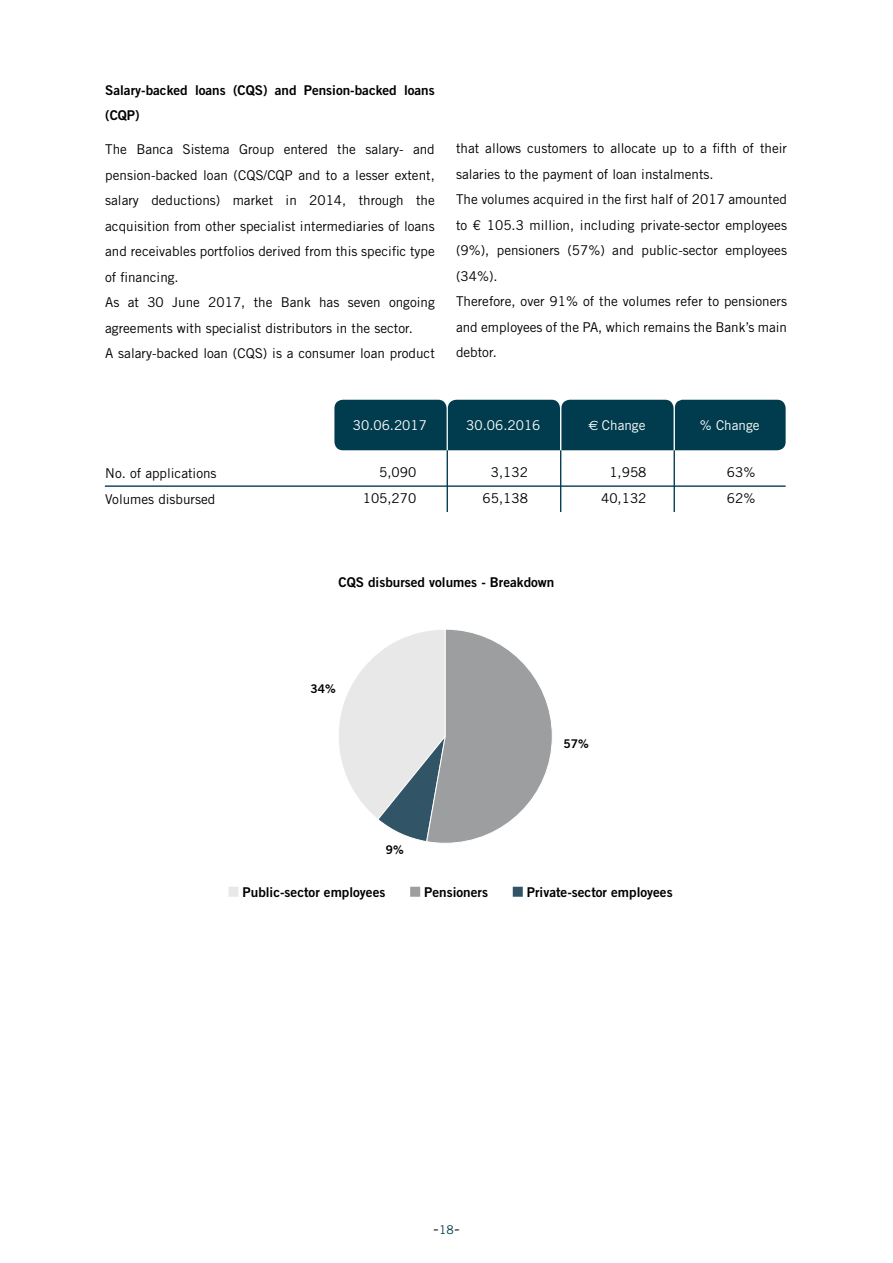
<style>
.page{position:relative;width:893px;height:1263px;background:#fff}
.page>*{position:absolute;margin:0;border:0;box-sizing:border-box;transform-origin:0 0}
.t1{font:18px "Minion Pro";color:#000}
.t2{font:13.5px/25.5px "Trade Gothic LT Std";color:#000}
.t3{font:13.5px/25.5px "Trade Gothic LT Std Bd 2";color:#000}
.t4{font:13.5px "Trade Gothic LT Std";color:#fff}
.t5{font:12px "Trade Gothic LT Std Bd 2";color:#000}
.s1{font-family:"Euro Sans"}
.s2{font-family:"Trade Gothic LT Std";font-size:12px;color:#003c4d}
</style>
<div class="page">
<hr style="left:105px;top:485px;width:681px;height:2px;background:#003c4d">
<hr style="left:674px;top:450px;width:1px;height:62px;background:#003c4d">
<hr style="left:560px;top:450px;width:1px;height:62px;background:#003c4d">
<hr style="left:447px;top:450px;width:1px;height:62px;background:#003c4d">
<div style="left:334px;top:400px;width:452px;height:50px;background:#003c4d"></div>
<svg style="left:339px;top:629px;width:213px;height:214px"></svg>
<div style="left:228px;top:887px;width:10px;height:10px;background:#e8e8e9;border:2px solid #e8e8e9"></div>
<div style="left:410px;top:887px;width:10px;height:10px;background:#9c9e9f;border:2px solid #9c9e9f"></div>
<div style="left:513px;top:887px;width:10px;height:10px;background:#315566;border:2px solid #315566"></div>
<p class="t3" style="left:105px;top:77px;width:331px">Salary-backed loans (CQS) and Pension-backed loans (CQP)</p>
<p class="t2" style="left:105px;top:137px;width:331px">The Banca Sistema Group entered the salary- and pension-backed loan (CQS/CQP and to a lesser extent, salary deductions) market in 2014, through the acquisition from other specialist intermediaries of loans and receivables portfolios derived from this specific type of financing.<br>As at 30 June 2017, the Bank has seven ongoing agreements with specialist distributors in the sector.<br>A salary-backed loan (CQS) is a consumer loan product</p>
<p class="t2" style="left:456px;top:136px;width:332px">that allows customers to allocate up to a fifth of their salaries to the payment of loan instalments.<br>The volumes acquired in the first half of 2017 amounted to € 105.3 million, including private-sector employees (9%), pensioners (57%) and public-sector employees (34%).<br>Therefore, over 91% of the volumes refer to pensioners and employees of the PA, which remains the Bank’s main debtor.</p>
<p class="t2" style="left:105px;top:460px;width:113px;line-height:26.1px">No. of applications<br>Volumes disbursed</p>
<p class="t4" style="left:353px;top:417px;width:76px">30.06.2017</p>
<p class="t4" style="left:466px;top:417px;width:76px">30.06.2016</p>
<p class="t4" style="left:588px;top:417px;width:59px"><span class="s1">b</span> Change</p>
<p class="t2" style="left:363px;top:459px;width:55px;line-height:26.1px;text-align:right">5,090<br>105,270</p>
<p class="t2" style="left:483px;top:459px;width:47px;line-height:26.1px;text-align:right">3,132<br>65,138</p>
<p class="t2" style="left:601px;top:459px;width:47px;line-height:26.1px;text-align:right">1,958<br>40,132</p>
<p class="t2" style="left:727px;top:459px;width:30px;line-height:26.1px">63%<br>62%</p>
<p class="t4" style="left:700px;top:417px;width:61px">% Change</p>
<p class="t3" style="left:338px;top:569px;width:217px">CQS disbursed volumes - Breakdown</p>
<p class="t5" style="left:310px;top:681px;width:27px">34%</p>
<p class="t5" style="left:386px;top:842px;width:19px">9%</p>
<p class="t5" style="left:563px;top:737px;width:27px">57%</p>
<p class="t3" style="left:243px;top:879px;width:144px">Public-sector employees</p>
<p class="t3" style="left:424px;top:879px;width:65px">Pensioners</p>
<p class="t3" style="left:527px;top:879px;width:147px">Private-sector employees</p>
<h1 class="t1" style="left:433px;top:1216px;width:29px">-<span class="s2">18</span>-</h1>
</div>
